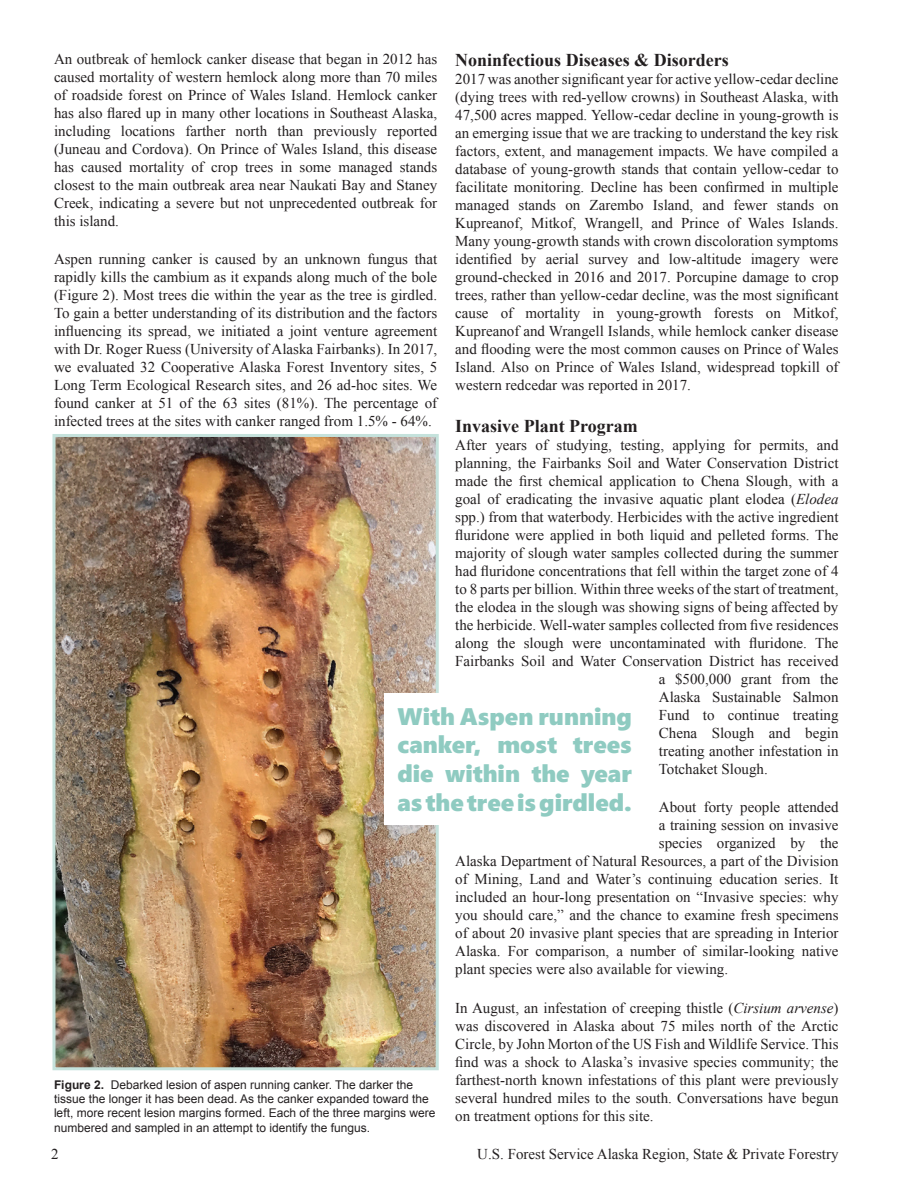
<style>
.page{position:relative;width:918px;height:1188px;background:#fff}
.page>*{position:absolute;margin:0;border:0;box-sizing:border-box;transform-origin:0 0}
.t1{font:900 24px/28.8px "Segoe";color:#8fcbc1;text-align:justify}
.t2{font:700 18px "Times New Roman";color:#231f20}
.t3{font:15px/18px "Times New Roman";color:#231f20;text-align:justify}
.t4{font:12px/14.4px "Arial";color:#231f20}
.s1{font-style:italic}
.s2{font-weight:700}
</style>
<div class="page">
<img style="left:56px;top:438px;width:379px;height:628px">
<div style="left:52px;top:434px;width:387px;height:636px;border:3px solid #c5e2dc"></div>
<div style="left:384px;top:693px;width:261px;height:132px;background:#fff"></div>
<h2 class="t2" style="left:455px;top:48px;width:275px">Noninfectious Diseases &amp; Disorders</h2>
<p class="t3" style="left:455px;top:70px;width:385px">2017 was another significant year for active yellow-cedar decline (dying trees with red-yellow crowns) in Southeast Alaska, with 47,500 acres mapped. Yellow-cedar decline in young-growth is an emerging issue that we are tracking to understand the key risk factors, extent, and management impacts. We have compiled a database of young-growth stands that contain yellow-cedar to facilitate monitoring. Decline has been confirmed in multiple managed stands on Zarembo Island, and fewer stands on Kupreanof, Mitkof, Wrangell, and Prince of Wales Islands.<br>Many young-growth stands with crown discoloration symptoms identified by aerial survey and low-altitude imagery were ground-checked in 2016 and 2017. Porcupine damage to crop trees, rather than yellow-cedar decline, was the most significant cause of mortality in young-growth forests on Mitkof, Kupreanof and Wrangell Islands, while hemlock canker disease and flooding were the most common causes on Prince of Wales Island. Also on Prince of Wales Island, widespread topkill of western redcedar was reported in 2017.</p>
<h2 class="t2" style="left:455px;top:414px;width:184px">Invasive Plant Program</h2>
<p class="t3" style="left:455px;top:436px;width:385px">After years of studying, testing, applying for permits, and</p>
<p class="t3" style="left:455px;top:454px;width:385px">planning, the Fairbanks Soil and Water Conservation District</p>
<p class="t3" style="left:455px;top:472px;width:385px">made the first chemical application to Chena Slough, with a</p>
<p class="t3" style="left:455px;top:490px;width:385px">goal of eradicating the invasive aquatic plant elodea (<span class="s1">Elodea</span></p>
<p class="t3" style="left:455px;top:508px;width:385px">spp.) from that waterbody. Herbicides with the active ingredient</p>
<p class="t3" style="left:455px;top:526px;width:385px">fluridone were applied in both liquid and pelleted forms. The</p>
<p class="t3" style="left:455px;top:544px;width:385px">majority of slough water samples collected during the summer</p>
<p class="t3" style="left:455px;top:562px;width:385px">had fluridone concentrations that fell within the target zone of 4</p>
<p class="t3" style="left:455px;top:580px;width:385px">to 8 parts per billion. Within three weeks of the start of treatment,</p>
<p class="t3" style="left:455px;top:598px;width:385px">the elodea in the slough was showing signs of being affected by</p>
<p class="t3" style="left:455px;top:616px;width:385px">the herbicide. Well-water samples collected from five residences</p>
<p class="t3" style="left:455px;top:634px;width:385px">along the slough were uncontaminated with fluridone. The</p>
<p class="t3" style="left:455px;top:652px;width:385px">Fairbanks Soil and Water Conservation District has received</p>
<p class="t3" style="left:659px;top:670px;width:181px">a $500,000 grant from the</p>
<p class="t3" style="left:659px;top:688px;width:181px">Alaska Sustainable Salmon</p>
<p class="t3" style="left:659px;top:706px;width:181px">Fund to continue treating</p>
<p class="t3" style="left:659px;top:724px;width:181px">Chena Slough and begin</p>
<p class="t3" style="left:659px;top:742px;width:181px">treating another infestation in</p>
<p class="t3" style="left:659px;top:760px;width:110px">Totchaket Slough.</p>
<p class="t3" style="left:659px;top:798px;width:181px">About forty people attended</p>
<p class="t3" style="left:659px;top:816px;width:181px">a training session on invasive</p>
<p class="t3" style="left:659px;top:834px;width:181px">species organized by the</p>
<p class="t3" style="left:455px;top:852px;width:385px">Alaska Department of Natural Resources, a part of the Division</p>
<p class="t3" style="left:455px;top:870px;width:385px">of Mining, Land and Water’s continuing education series. It</p>
<p class="t3" style="left:455px;top:888px;width:385px">included an hour-long presentation on “Invasive species: why</p>
<p class="t3" style="left:455px;top:906px;width:385px">you should care,” and the chance to examine fresh specimens</p>
<p class="t3" style="left:455px;top:924px;width:385px">of about 20 invasive plant species that are spreading in Interior</p>
<p class="t3" style="left:455px;top:942px;width:385px">Alaska. For comparison, a number of similar-looking native</p>
<p class="t3" style="left:455px;top:960px;width:274px">plant species were also available for viewing.</p>
<p class="t3" style="left:455px;top:998px;width:385px">In August, an infestation of creeping thistle (<span class="s1">Cirsium arvense</span>) was discovered in Alaska about 75 miles north of the Arctic Circle, by John Morton of the US Fish and Wildlife Service. This find was a shock to Alaska’s invasive species community; the farthest-north known infestations of this plant were previously several hundred miles to the south. Conversations have begun on treatment options for this site.</p>
<p class="t3" style="left:54px;top:50px;width:385px">An outbreak of hemlock canker disease that began in 2012 has caused mortality of western hemlock along more than 70 miles of roadside forest on Prince of Wales Island. Hemlock canker has also flared up in many other locations in Southeast Alaska, including locations farther north than previously reported (Juneau and Cordova). On Prince of Wales Island, this disease has caused mortality of crop trees in some managed stands closest to the main outbreak area near Naukati Bay and Staney Creek, indicating a severe but not unprecedented outbreak for this island.</p>
<p class="t3" style="left:54px;top:250px;width:385px">Aspen running canker is caused by an unknown fungus that rapidly kills the cambium as it expands along much of the bole (Figure 2). Most trees die within the year as the tree is girdled.<br>To gain a better understanding of its distribution and the factors influencing its spread, we initiated a joint venture agreement with Dr. Roger Ruess (University of Alaska Fairbanks). In 2017, we evaluated 32 Cooperative Alaska Forest Inventory sites, 5<br>Long Term Ecological Research sites, and 26 ad-hoc sites. We found canker at 51 of the 63 sites (81%). The percentage of infected trees at the sites with canker ranged from 1.5% - 64%.</p>
<h1 class="t1" style="left:398px;top:702px;width:236px">With Aspen running canker, most trees die within the year as the tree is girdled.</h1>
<p class="t4" style="left:54px;top:1077px;width:383px"><span class="s2">Figure 2.</span> Debarked lesion of aspen running canker. The darker the tissue the longer it has been dead. As the canker expanded toward the left, more recent lesion margins formed. Each of the three margins were numbered and sampled in an attempt to identify the fungus.</p>
<p class="t3" style="left:51px;top:1145px;width:9px">2</p>
<p class="t3" style="left:477px;top:1145px;width:363px">U.S. Forest Service Alaska Region, State &amp; Private Forestry</p>
</div>
